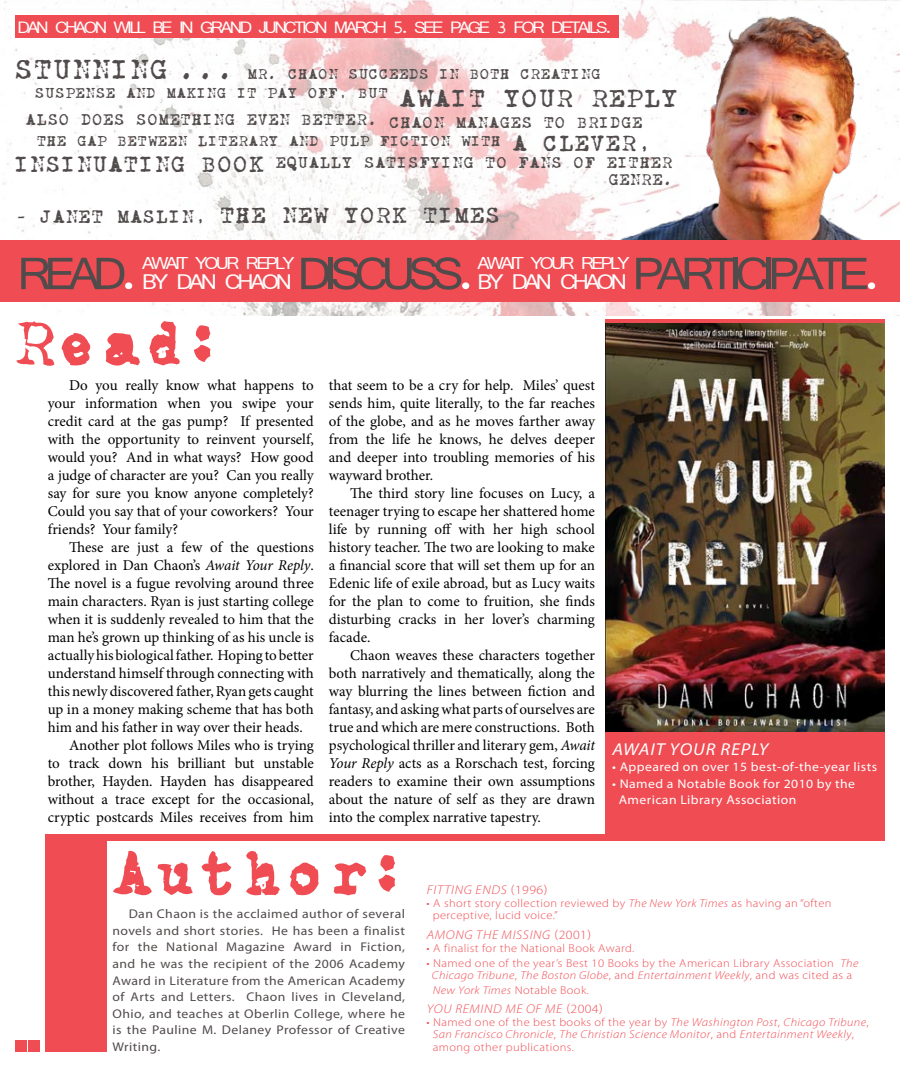
<style>
.page{position:relative;width:900px;height:1067px;background:#fff}
.page>*{position:absolute;margin:0;border:0;box-sizing:border-box;transform-origin:0 0}
.t1{font:66.25px "Vrinda";letter-spacing:-.1em;color:#514b4b;scale:1.08 1}
.t2{font:60px "Carbon Type";color:#f04c53}
.t3{font:31.38px "Vrinda";letter-spacing:.07em;color:#fff;scale:1.08 1}
.t4{font:25.62px "Vrinda";letter-spacing:-.1em;color:#fff;scale:1.08 1}
.t5{font:24.38px "Vrinda";letter-spacing:-.1em;color:#fff;scale:1.08 1}
.t6{font:23.75px "Carbon Type";color:#514b4b}
.t7{font:21.25px "Carbon Type";color:#514b4b}
.t8{font:italic 17.25px "Myriad Pro";letter-spacing:.05em;color:#fff;scale:1.09 1}
.t9{font:15px/18px "Minion Pro";color:#000;text-align:justify}
.t10{font:15px/16.8px "Carbon Type";color:#514b4b;text-align:right}
.t11{font:13.75px/19.8px "Carbon Type";color:#514b4b}
.t12{font:12.62px/16.5px "Myriad Pro";letter-spacing:.03em;color:#514b4b;text-align:justify;scale:1.09 1}
.t13{font:12.62px/16.5px "Myriad Pro";letter-spacing:.03em;color:#fff;scale:1.09 1}
.t14{font:italic 300 12.62px "Myriad Pro";letter-spacing:.05em;color:#f04c53;scale:1.09 1}
.t15{font:300 11.5px/12.5px "Myriad Pro";letter-spacing:.03em;color:#f04c53;scale:1.09 1}
.t16{font:italic 300 11.5px/12.5px "Myriad Pro";letter-spacing:.03em;color:#f04c53;scale:1.09 1}
.s1{font-size:26.25px}
.s2{font-size:23.75px}
.s3{font-size:21.25px}
.s4{font-size:17.5px}
.s5{color:#fff}
.s6{font-style:italic}
.s7{font-style:normal}
</style>
<div class="page">
<img style="left:3px;top:0;width:897px;height:315px">
<img style="left:619px;top:8px;width:259px;height:232px">
<div style="left:605px;top:319px;width:280px;height:518px;background:#f04c53"></div>
<div style="left:0;top:240px;width:900px;height:62px;background:#f04c53"></div>
<div style="left:15px;top:15px;width:604px;height:23px;background:#f04c53"></div>
<img style="left:605px;top:324px;width:280px;height:407px">
<div style="left:45px;top:834px;width:840px;height:7px;background:#f04c53"></div>
<div style="left:15px;top:1040px;width:11px;height:11px;background:#f04c53"></div>
<div style="left:28px;top:1040px;width:11px;height:11px;background:#f04c53"></div>
<div style="left:45px;top:834px;width:62px;height:217px;background:#f04c53"></div>
<h3 class="t5" style="left:18px;top:15px;width:552px">Dan Chaon will be in Grand Junction March 5. See page 3 for details.</h3>
<p class="t11" style="left:35px;top:65px;width:568px;text-indent:-20px"><span class="s1">STUNNING…...</span> MR. CHAON S UCCEEDS IN BOTH CREATING<br>S US PENS E AND MAKING IT PAY OFF, BUT <span class="s2">AWAIT</span></p>
<h3 class="t6" style="left:504px;top:88px;width:18px">YOU</h3>
<h3 class="t6" style="left:557px;top:88px;width:121px">R REPLY</h3>
<p class="t10" style="left:26px;top:112px;width:619px">ALS O DOES S OMETHING EVEN BETTER. CHAON MANAGES TO BRIDGE</p>
<p class="t11" style="left:37px;top:132px;width:617px">THE GAP BETWEEN LITERARY AND PULP FICTION WITH <span class="s3">A CLEVER,</span></p>
<p class="t10" style="left:15px;top:155px;width:661px"><span class="s3">INS INUATING BOOK</span> EQUALLY S ATIS FYING TO FANS OF EITHER<br>GENRE.</p>
<h3 class="t7" style="left:15px;top:206px;width:484px"><span class="s4">- JANET MASLIN,</span> THE NEW YORK TIMES</h3>
<h3 class="t4" style="left:142px;top:250px;width:61px">aWAIT YOUR</h3>
<h3 class="t4" style="left:246px;top:250px;width:46px">REPLY</h3>
<h3 class="t3" style="left:142px;top:266px;width:90px">BYDAN CHAON</h3>
<h3 class="t4" style="left:477px;top:250px;width:61px">aWAIT YOUR</h3>
<h3 class="t4" style="left:581px;top:250px;width:46px">REPLY</h3>
<h3 class="t3" style="left:477px;top:266px;width:90px">BYDAN CHAON</h3>
<h1 class="t1" style="left:18px;top:241px;width:113px">READ<span class="s5">.</span></h1>
<h1 class="t1" style="left:298px;top:241px;width:165px">DISCUSS<span class="s5">.</span></h1>
<h1 class="t1" style="left:632px;top:241px;width:42px">PARTICI</h1>
<h1 class="t1" style="left:768px;top:241px;width:105px">PATE<span class="s5">.</span></h1>
<h2 class="t2" style="left:15px;top:316px;width:220px">READ:</h2>
<p class="t9" style="left:48px;top:376px;width:268px;text-indent:21px">Do you really know what happens to your information when you swipe your credit card at the gas pump? If presented with the opportunity to reinvent yourself, would you? And in what ways? How good a judge of character are you? Can you really say for sure you know anyone completely?<br>Could you say that of your coworkers? Your friends? Your family?</p>
<p class="t9" style="left:69px;top:538px;width:246px">These are just a few of the questions</p>
<p class="t9" style="left:48px;top:556px;width:268px">explored in Dan Chaon’s <span class="s6">Await Your Reply</span>.</p>
<p class="t9" style="left:48px;top:574px;width:268px">The novel is a fugue revolving around three</p>
<p class="t9" style="left:48px;top:592px;width:268px">main characters. Ryan is just starting college</p>
<p class="t9" style="left:48px;top:610px;width:268px">when it is suddenly revealed to him that the</p>
<p class="t9" style="left:48px;top:628px;width:268px">man he’s grown up thinking of as his uncle is</p>
<p class="t9" style="left:48px;top:646px;width:268px">actually his biological father. Hoping to better</p>
<p class="t9" style="left:48px;top:664px;width:268px">understand himself through connecting with</p>
<p class="t9" style="left:48px;top:682px;width:268px">this newly discovered father, Ryan gets caught</p>
<p class="t9" style="left:48px;top:700px;width:268px">up in a money making scheme that has both</p>
<p class="t9" style="left:48px;top:718px;width:257px">him and his father in way over their heads.</p>
<p class="t9" style="left:69px;top:736px;width:246px">Another plot follows Miles who is trying</p>
<p class="t9" style="left:48px;top:754px;width:268px">to track down his brilliant but unstable</p>
<p class="t9" style="left:48px;top:772px;width:268px">brother, Hayden. Hayden has disappeared</p>
<p class="t9" style="left:48px;top:790px;width:268px">without a trace except for the occasional,</p>
<p class="t9" style="left:48px;top:808px;width:268px">cryptic postcards Miles receives from him</p>
<p class="t9" style="left:329px;top:376px;width:268px">that seem to be a cry for help. Miles’ quest sends him, quite literally, to the far reaches of the globe, and as he moves farther away from the life he knows, he delves deeper and deeper into troubling memories of his wayward brother.</p>
<p class="t9" style="left:329px;top:484px;width:268px;text-indent:21px">The third story line focuses on Lucy, a teenager trying to escape her shattered home life by running off with her high school history teacher. The two are looking to make a financial score that will set them up for an Edenic life of exile abroad, but as Lucy waits for the plan to come to fruition, she finds disturbing cracks in her lover’s charming facade.</p>
<p class="t9" style="left:329px;top:646px;width:268px;text-indent:21px">Chaon weaves these characters together both narratively and thematically, along the way blurring the lines between fiction and fantasy, and asking what parts of ourselves are true and which are mere constructions. Both psychological thriller and literary gem, <span class="s6">Await Your Reply</span> acts as a Rorschach test, forcing readers to examine their own assumptions about the nature of self as they are drawn into the complex narrative tapestry.</p>
<p class="t8" style="left:612px;top:738px;width:145px">AWAIT YOUR REPLY</p>
<p class="t13" style="left:612px;top:758px;width:245px">• Appeared on over 15 best-of-the-year lists</p>
<p class="t13" style="left:619px;top:775px;width:218px;text-indent:-7px">• Named a Notable Book for 2010 by the<br>American Library Association</p>
<h2 class="t2" style="left:112px;top:846px;width:307px">AUTHOR:</h2>
<p class="t12" style="left:112px;top:905px;width:270px;text-indent:16px">Dan Chaon is the acclaimed author of several novels and short stories. He has been a finalist for the National Magazine Award in Fiction, and he was the recipient of the 2006 Academy Award in Literature from the American Academy of Arts and Letters. Chaon lives in Cleveland, Ohio, and teaches at Oberlin College, where he is the Pauline M. Delaney Professor of Creative Writing.</p>
<p class="t14" style="left:427px;top:882px;width:112px">Fitting Ends <span class="s7">(1996)</span></p>
<p class="t15" style="left:433px;top:896px;width:367px;text-indent:-6px">• A short story collection reviewed by <span class="s6">The New York Times</span> as having an “often perceptive, lucid voice.”</p>
<p class="t14" style="left:427px;top:927px;width:152px">Among the Missing <span class="s7">(2001)</span></p>
<p class="t15" style="left:427px;top:941px;width:192px">• A finalist for the National Book Award.</p>
<p class="t15" style="left:427px;top:956px;width:398px;text-align:center">• Named one of the year’s Best 10 Books by the American Library Association <span class="s6">The<br>Chicago Tribune</span>, <span class="s6">The Boston Globe</span>, and <span class="s6">Entertainment Weekly</span>, and was cited as a</p>
<p class="t16" style="left:433px;top:983px;width:145px">New York Times <span class="s7">Notable Book.</span></p>
<p class="t14" style="left:427px;top:1001px;width:163px">You Remind Me of Me <span class="s7">(2004)</span></p>
<p class="t16" style="left:433px;top:1015px;width:401px;text-indent:-6px"><span class="s7">• Named one of the best books of the year by</span> The Washington Post<span class="s7">,</span> Chicago Tribune<span class="s7">,<br></span>San Francisco Chronicle<span class="s7">,</span> The Christian Science Monitor<span class="s7">, and</span> Entertainment Weekly<span class="s7">, among other publications.</span></p>
</div>
